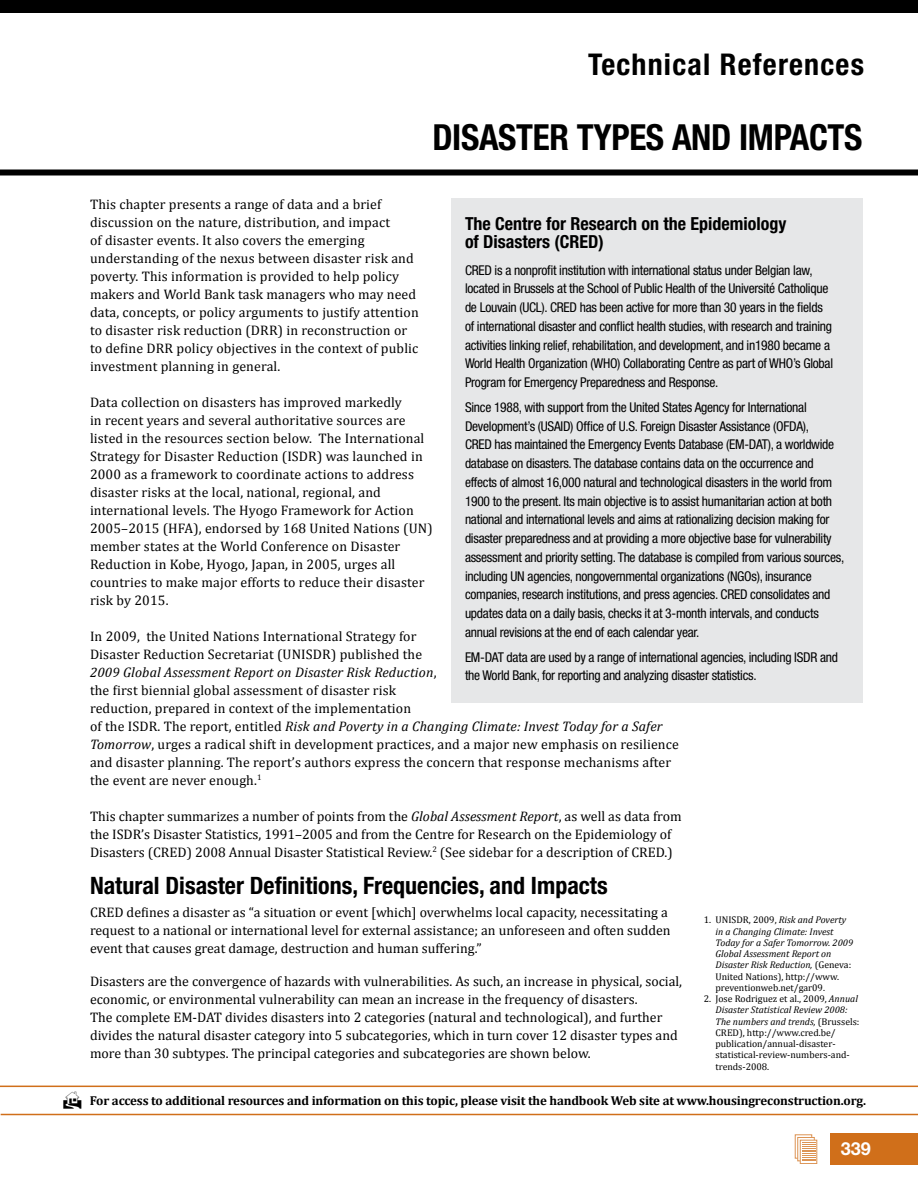
<style>
.page{position:relative;width:918px;height:1188px;background:#fff}
.page>*{position:absolute;margin:0;border:0;box-sizing:border-box;transform-origin:0 0}
.t1{font:700 condensed 36px "Helvetica Neue LT Std";letter-spacing:-.01em;color:#000}
.t2{font:700 condensed 30px "Helvetica Neue LT Std";letter-spacing:.04em;color:#000}
.t3{font:700 condensed 24px "Helvetica Neue LT Std";color:#000}
.t4{font:700 condensed 18px/18px "Helvetica Neue LT Std";color:#000}
.t5{font:700 18px "Helvetica Neue LT Std";color:#fff}
.t6{font:13.8px/18px "Cambria";letter-spacing:.01em;color:#000}
.t7{font:condensed 13.5px/18.8px "Helvetica Neue LT Std";letter-spacing:-.02em;color:#000}
.t8{font:700 12.9px "Cambria";letter-spacing:-.01em;color:#000}
.t9{font:9.75px/11.2px "Cambria";color:#000}
.t10{font:italic 9.75px/11.2px "Cambria";color:#000}
.s1{font-style:italic}
.s2{font-style:normal}
</style>
<div class="page">
<div style="left:830px;top:1134px;width:88px;height:31px;background:#d06f1a"></div>
<div style="left:795px;top:1134px;width:17px;height:25px;border:1px solid #dc9353"></div>
<svg style="left:797px;top:1137px;width:18px;height:24px"></svg>
<svg style="left:802px;top:1142px;width:13px;height:1px"></svg>
<div style="left:800px;top:1140px;width:17px;height:24px;border:1px solid #dc9353"></div>
<svg style="left:802px;top:1143px;width:13px;height:18px"></svg>
<div style="left:0;top:170px;width:918px;height:6px;background:#000"></div>
<div style="left:0;top:0;width:918px;height:13px;background:#000"></div>
<div style="left:452px;top:198px;width:411px;height:505px;background:#e6e7e8"></div>
<hr style="left:0;top:1086px;width:918px;height:1px;background:#d06f1a">
<hr style="left:1px;top:1114px;width:917px;height:1px;background:#d06f1a">
<h2 class="t2" style="left:588px;top:47px;width:278px">Technical References</h2>
<h1 class="t1" style="left:432px;top:116px;width:432px">DISASTER TYPES AND IMPACTS</h1>
<p class="t6" style="left:90px;top:195px;width:330px">This chapter presents a range of data and a brief discussion on the nature, distribution, and impact<br>of disaster events. It also covers the emerging understanding of the nexus between disaster risk and poverty. This information is provided to help policy makers and World Bank task managers who may need data, concepts, or policy arguments to justify attention to disaster risk reduction (DRR) in reconstruction or to define DRR policy objectives in the context of public investment planning in general.</p>
<p class="t6" style="left:90px;top:393px;width:344px">Data collection on disasters has improved markedly<br>in recent years and several authoritative sources are listed in the resources section below. The International Strategy for Disaster Reduction (ISDR) was launched in 2000 as a framework to coordinate actions to address disaster risks at the local, national, regional, and international levels. The Hyogo Framework for Action 2005–2015 (HFA), endorsed by 168 United Nations (UN) member states at the World Conference on Disaster Reduction in Kobe, Hyogo, Japan, in 2005, urges all countries to make major efforts to reduce their disaster risk by 2015.</p>
<p class="t6" style="left:90px;top:627px;width:590px">In 2009, the United Nations International Strategy for<br>Disaster Reduction Secretariat (UNISDR) published the<br><span class="s1">2009 Global Assessment Report on Disaster Risk Reduction</span>,<br>the first biennial global assessment of disaster risk<br>reduction, prepared in context of the implementation<br>of the ISDR. The report, entitled <span class="s1">Risk and Poverty in a Changing Climate: Invest Today for a Safer Tomorrow</span>, urges a radical shift in development practices, and a major new emphasis on resilience and disaster planning. The report’s authors express the concern that response mechanisms after the event are never enough.<sup>1</sup></p>
<p class="t6" style="left:90px;top:807px;width:593px">This chapter summarizes a number of points from the <span class="s1">Global Assessment Report</span>, as well as data from the ISDR’s Disaster Statistics, 1991–2005 and from the Centre for Research on the Epidemiology of<br>Disasters (CRED) 2008 Annual Disaster Statistical Review.<sup>2</sup> (See sidebar for a description of CRED.)</p>
<h3 class="t3" style="left:90px;top:871px;width:519px">Natural Disaster Definitions, Frequencies, and Impacts</h3>
<p class="t6" style="left:90px;top:903px;width:582px">CRED defines a disaster as “a situation or event [which] overwhelms local capacity, necessitating a request to a national or international level for external assistance; an unforeseen and often sudden event that causes great damage, destruction and human suffering.”</p>
<p class="t6" style="left:90px;top:972px;width:594px">Disasters are the convergence of hazards with vulnerabilities. As such, an increase in physical, social, economic, or environmental vulnerability can mean an increase in the frequency of disasters.<br>The complete EM-DAT divides disasters into 2 categories (natural and technological), and further divides the natural disaster category into 5 subcategories, which in turn cover 12 disaster types and more than 30 subtypes. The principal categories and subcategories are shown below.</p>
<h3 class="t4" style="left:465px;top:215px;width:323px">The Centre for Research on the Epidemiology of Disasters (CRED)</h3>
<p class="t7" style="left:465px;top:260px;width:370px">CRED is a nonprofit institution with international status under Belgian law, located in Brussels at the School of Public Health of the Université Catholique de Louvain (UCL). CRED has been active for more than 30 years in the fields of international disaster and conflict health studies, with research and training activities linking relief, rehabilitation, and development, and in1980 became a World Health Organization (WHO) Collaborating Centre as part of WHO’s Global Program for Emergency Preparedness and Response.</p>
<p class="t7" style="left:465px;top:398px;width:381px">Since 1988, with support from the United States Agency for International Development’s (USAID) Office of U.S. Foreign Disaster Assistance (OFDA),<br>CRED has maintained the Emergency Events Database (EM-DAT), a worldwide database on disasters. The database contains data on the occurrence and effects of almost 16,000 natural and technological disasters in the world from 1900 to the present. Its main objective is to assist humanitarian action at both national and international levels and aims at rationalizing decision making for disaster preparedness and at providing a more objective base for vulnerability assessment and priority setting. The database is compiled from various sources, including UN agencies, nongovernmental organizations (NGOs), insurance companies, research institutions, and press agencies. CRED consolidates and updates data on a daily basis, checks it at 3-month intervals, and conducts annual revisions at the end of each calendar year.</p>
<p class="t7" style="left:465px;top:647px;width:375px">EM-DAT data are used by a range of international agencies, including ISDR and the World Bank, for reporting and analyzing disaster statistics.</p>
<p class="t10" style="left:715px;top:914px;width:139px;text-indent:-12px"><span class="s2">1. UNISDR, 2009,</span> Risk and Poverty in a Changing Climate: Invest<br>Today for a Safer Tomorrow. 2009<br>Global Assessment Report on<br>Disaster Risk Reduction, <span class="s2">(Geneva:<br>United Nations), http://www. preventionweb.net/gar09.</span></p>
<p class="t9" style="left:715px;top:993px;width:146px;text-indent:-12px">2. Jose Rodriguez et al., 2009, <span class="s1">Annual<br>Disaster Statistical Review 2008:<br>The numbers and trends,</span> (Brussels:<br>CRED), http://www.cred.be/ publication/annual-disaster&shy;statistical-review-numbers-and&shy;trends-2008.</p>
<p class="t8" style="left:64px;top:1093px;width:804px">★ For access to additional resources and information on this topic, please visit the handbook Web site at www.housingreconstruction.org.</p>
<h3 class="t5" style="left:841px;top:1137px;width:32px">339</h3>
</div>
